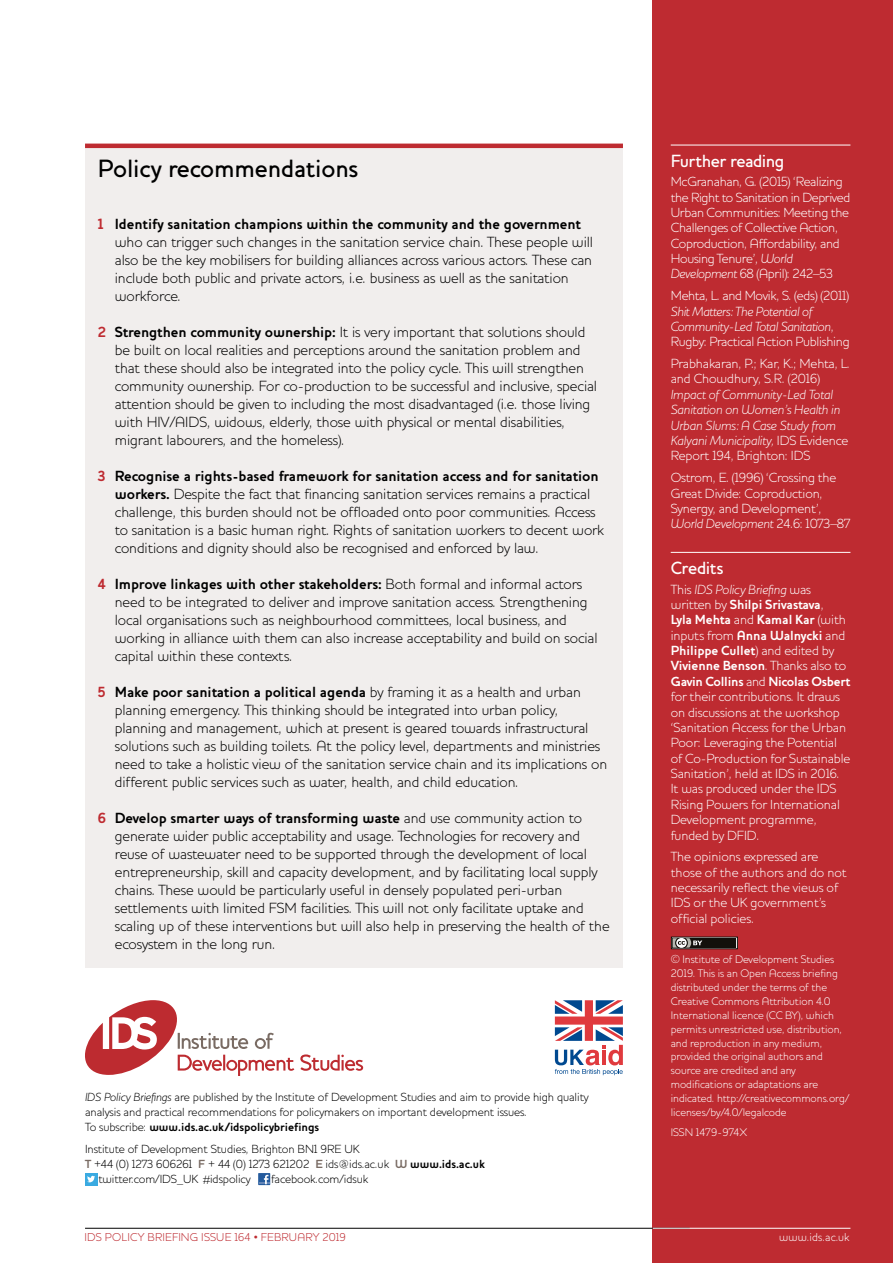
<style>
.page{position:relative;width:893px;height:1263px;background:#fff}
.page>*{position:absolute;margin:0;border:0;box-sizing:border-box;transform-origin:0 0}
.t1{font:500 25.5px "Houschka";letter-spacing:-.005em;color:#000}
.t2{font:500 18px "Houschka";letter-spacing:-.025em;color:#fff}
.t3{font:300 15px/18px "Houschka";letter-spacing:-.005em;color:#000}
.t4{font:300 13.5px/15.5px "Houschka";letter-spacing:-.01em;color:#fff}
.t5{font:italic 300 13.5px/15.5px "Houschka";letter-spacing:-.005em;color:#fff}
.t6{font:300 12px/15px "Houschka";letter-spacing:-.005em;color:#000}
.t7{font:300 11.7px "Houschka";letter-spacing:.015em;color:#be2b31}
.t8{font:300 11.7px "Houschka";letter-spacing:.01em;color:#fff}
.t9{font:300 11.25px/13.8px "Houschka";color:#fff}
.t10{font:300 11.25px "Houschka";letter-spacing:.02em;color:#fff}
.s1{font-weight:700;color:#be2b31}
.s2{font-weight:700}
.s3{font-style:italic}
.s4{font-weight:700;color:#796b63}
.s5{font-style:normal}
</style>
<div class="page">
<div style="left:653px;top:0;width:240px;height:1263px;background:#be2b31"></div>
<hr style="left:85px;top:1228px;width:605px;height:1px;background:#000">
<hr style="left:653px;top:1228px;width:197px;height:1px;background:#fff">
<hr style="left:671px;top:145px;width:179px;height:1px;background:#fff">
<hr style="left:671px;top:552px;width:179px;height:1px;background:#fff">
<div style="left:85px;top:1173px;width:12px;height:12px;background:#3aaae1"></div>
<svg style="left:87px;top:1176px;width:8px;height:6px"></svg>
<svg style="left:258px;top:1173px;width:12px;height:12px"></svg>
<svg style="left:259px;top:1175px;width:10px;height:9px"></svg>
<div style="left:671px;top:937px;width:67px;height:12px;border:1px solid #12100b"></div>
<div style="left:673px;top:938px;width:63px;height:9px;background:#12100b"></div>
<svg style="left:671px;top:936px;width:31px;height:14px"></svg>
<div style="left:85px;top:145px;width:538px;height:822px;background:#f1eeed"></div>
<hr style="left:85px;top:144px;width:538px;height:4px;background:#be2b31">
<svg style="left:85px;top:1000px;width:209px;height:76px"></svg>
<svg style="left:300px;top:1054px;width:63px;height:17px"></svg>
<svg style="left:555px;top:1000px;width:68px;height:75px"></svg>
<h1 class="t1" style="left:98px;top:153px;width:262px">Policy recommendations</h1>
<p class="t3" style="left:115px;top:215px;width:480px;text-indent:-17px"><span class="s1">1</span> <span class="s2">Identify sanitation champions within the community and the government </span>who can trigger such changes in the sanitation service chain. These people will also be the key mobilisers for building alliances across various actors. These can include both public and private actors, i.e. business as well as the sanitation workforce.</p>
<p class="t3" style="left:115px;top:323px;width:484px;text-indent:-17px"><span class="s1">2</span> <span class="s2">Strengthen community ownership:</span> It is very important that solutions should be built on local realities and perceptions around the sanitation problem and that these should also be integrated into the policy cycle. This will strengthen community ownership. For co-production to be successful and inclusive, special attention should be given to including the most disadvantaged (i.e. those living with HIV/AIDS, widows, elderly, those with physical or mental disabilities, migrant labourers, and the homeless).</p>
<p class="t3" style="left:115px;top:467px;width:491px;text-indent:-17px"><span class="s1">3</span> <span class="s2">Recognise a rights-based framework for sanitation access and for sanitation workers.</span> Despite the fact that financing sanitation services remains a practical challenge, this burden should not be offloaded onto poor communities. Access to sanitation is a basic human right. Rights of sanitation workers to decent work conditions and dignity should also be recognised and enforced by law.</p>
<p class="t3" style="left:115px;top:575px;width:484px;text-indent:-17px"><span class="s1">4</span> <span class="s2">Improve linkages with other stakeholders:</span> Both formal and informal actors need to be integrated to deliver and improve sanitation access. Strengthening local organisations such as neighbourhood committees, local business, and working in alliance with them can also increase acceptability and build on social capital within these contexts.</p>
<p class="t3" style="left:115px;top:683px;width:494px;text-indent:-17px"><span class="s1">5</span> <span class="s2">Make poor sanitation a political agenda</span> by framing it as a health and urban planning emergency. This thinking should be integrated into urban policy, planning and management, which at present is geared towards infrastructural solutions such as building toilets. At the policy level, departments and ministries need to take a holistic view of the sanitation service chain and its implications on different public services such as water, health, and child education.</p>
<p class="t3" style="left:115px;top:809px;width:496px;text-indent:-17px"><span class="s1">6</span> <span class="s2">Develop smarter ways of transforming waste</span> and use community action to generate wider public acceptability and usage. Technologies for recovery and reuse of wastewater need to be supported through the development of local entrepreneurship, skill and capacity development, and by facilitating local supply chains. These would be particularly useful in densely populated peri-urban settlements with limited FSM facilities. This will not only facilitate uptake and scaling up of these interventions but will also help in preserving the health of the ecosystem in the long run.</p>
<p class="t6" style="left:85px;top:1090px;width:505px"><span class="s3">IDS Policy Briefings</span> are published by the Institute of Development Studies and aim to provide high quality analysis and practical recommendations for policymakers on important development issues.<br>To subscribe: <span class="s2">www.ids.ac.uk/idspolicybriefings</span></p>
<p class="t6" style="left:85px;top:1141px;width:276px">Institute of Development Studies, Brighton BN1 9RE UK</p>
<p class="t6" style="left:85px;top:1156px;width:401px"><span class="s4">T</span> +44 (0) 1273 606261 <span class="s4">F</span> + 44 (0) 1273 621202 <span class="s4">E</span> ids@ids.ac.uk <span class="s4">W</span> <span class="s2">www.ids.ac.uk</span></p>
<p class="t6" style="left:98px;top:1171px;width:154px">twitter.com/IDS_UK #idspolicy</p>
<p class="t6" style="left:271px;top:1171px;width:98px">facebook.com/idsuk</p>
<p class="t2" style="left:671px;top:150px;width:115px">Further reading</p>
<p class="t4" style="left:671px;top:174px;width:181px">McGranahan, G. (2015) ‘Realizing the Right to Sanitation in Deprived<br>Urban Communities: Meeting the<br>Challenges of Collective Action,<br>Coproduction, Affordability, and<br>Housing Tenure’, <span class="s3">World<br>Development</span> 68 (April): 242–53</p>
<p class="t4" style="left:671px;top:288px;width:180px">Mehta, L. and Movik, S. (eds) (2011)</p>
<p class="t5" style="left:671px;top:303px;width:180px">Shit Matters: The Potential of<br>Community-Led Total Sanitation<span class="s5">,<br>Rugby: Practical Action Publishing</span></p>
<p class="t4" style="left:671px;top:356px;width:181px">Prabhakaran, P.; Kar, K.; Mehta, L. and Chowdhury, S.R. (2016)</p>
<p class="t5" style="left:671px;top:387px;width:179px">Impact of Community-Led Total<br>Sanitation on Women’s Health in<br>Urban Slums: A Case Study from<br>Kalyani Municipality, <span class="s5">IDS Evidence<br>Report 194, Brighton: IDS</span></p>
<p class="t4" style="left:671px;top:470px;width:181px">Ostrom, E. (1996) ‘Crossing the<br>Great Divide: Coproduction,<br>Synergy, and Development’,<br><span class="s3">World Development</span> 24.6: 1073–87</p>
<p class="t2" style="left:671px;top:557px;width:54px">Credits</p>
<p class="t4" style="left:671px;top:581px;width:181px">This <span class="s3">IDS Policy Briefing</span> was written by <span class="s2">Shilpi Srivastava</span>,<br><span class="s2">Lyla Mehta</span> and <span class="s2">Kamal Kar</span> (with inputs from <span class="s2">Anna Walnycki</span> and<br><span class="s2">Philippe Cullet</span>) and edited by<br><span class="s2">Vivienne Benson</span>. Thanks also to<br><span class="s2">Gavin Collins</span> and <span class="s2">Nicolas Osbert </span>for their contributions. It draws on discussions at the workshop ‘Sanitation Access for the Urban<br>Poor: Leveraging the Potential of Co-Production for Sustainable<br>Sanitation’, held at IDS in 2016.<br>It was produced under the IDS<br>Rising Powers for International<br>Development programme, funded by DFID.</p>
<p class="t4" style="left:671px;top:849px;width:177px">The opinions expressed are those of the authors and do not necessarily reflect the views of<br>IDS or the UK government’s official policies.</p>
<p class="t9" style="left:671px;top:952px;width:180px">© Institute of Development Studies 2019. This is an Open Access briefing distributed under the terms of the Creative Commons Attribution 4.0<br>International licence (CC BY), which permits unrestricted use, distribution, and reproduction in any medium, provided the original authors and source are credited and any modifications or adaptations are indicated. http://creativecommons.org/ licenses/by/4.0/legalcode</p>
<p class="t10" style="left:671px;top:1126px;width:78px">ISSN 1479-974X</p>
<p class="t7" style="left:85px;top:1230px;width:263px">IDS POLICY BRIEFING ISSUE 164 • FEBRUARY 2019</p>
<p class="t8" style="left:779px;top:1230px;width:72px">www.ids.ac.uk</p>
</div>
